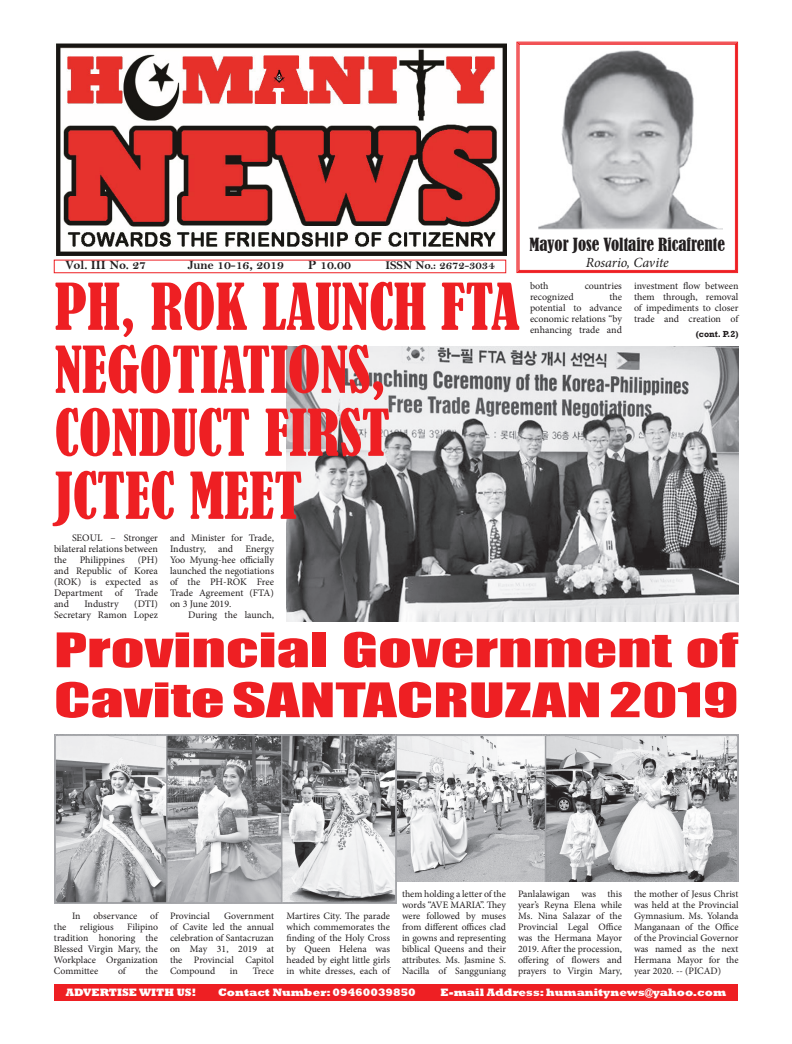
<style>
.page{position:relative;width:792px;height:1044px;background:#fff}
.page>*{position:absolute;margin:0;border:0;box-sizing:border-box;transform-origin:0 0}
.t1{font:condensed 60px/63px "Bernard";color:#ee1f23}
.t2{font:44px/50px "Impact";color:#ee1f23;scale:1.5 1}
.t3{font:condensed 17px "Bernard";color:#231f20}
.t4{font:italic 14px "Minion Pro";letter-spacing:-.005em;color:#231f20}
.t5{font:13px "Bell MT Bold";color:#231f20}
.t6{font:12px "Bell MT Bold";color:#231f20}
.t7{font:800 11px "Rockwell";color:#fff}
.t8{font:10px/11px "Minion Pro";color:#231f20;text-align:justify}
.t9{font:9.8px/11px "Minion Pro";color:#231f20;text-align:justify}
.t10{font:700 9px "Rockwell";color:#231f20}
</style>
<div class="page">
<img style="left:287px;top:347px;width:451px;height:274px">
<div style="left:54px;top:984px;width:684px;height:17px;background:#ee1f23"></div>
<div style="left:54px;top:260px;width:452px;height:13px;border:1px solid #ee1f23"></div>
<img style="left:56px;top:43px;width:451px;height:213px">
<svg style="left:516px;top:41px;width:222px;height:232px"></svg>
<div style="left:519px;top:44px;width:217px;height:227px;border:1px solid #ee1f23"></div>
<img style="left:396px;top:734px;width:342px;height:148px">
<img style="left:55px;top:734px;width:341px;height:169px">
<h3 class="t5" style="left:65px;top:257px;width:82px">Vol. III No. 27</h3>
<h3 class="t5" style="left:188px;top:257px;width:98px">June 10-16, 2019</h3>
<h3 class="t5" style="left:308px;top:257px;width:44px">P 10.00</h3>
<p class="t6" style="left:385px;top:258px;width:111px">ISSN No.: 2672-3034</p>
<h1 class="t1" style="left:54px;top:276px;width:467px">PH, ROK LAUNCH FTA<br>NEGOTIATIONS,<br>CONDUCT FIRST<br>JCTEC MEET</h1>
<p class="t8" style="left:54px;top:532px;width:106px;text-indent:18px">SEOUL – Stronger bilateral relations between the</p>
<p class="t8" style="left:170px;top:532px;width:106px">and Minister for Trade, Industry, and Energy Yoo Myung-hee officially launched the negotiations of the PH-ROK Free Trade Agreement (FTA) on 3 June 2019.</p>
<p class="t8" style="left:188px;top:609px;width:87px">During the launch,</p>
<p class="t8" style="left:80px;top:554px;width:47px">Philippines</p>
<p class="t8" style="left:54px;top:554px;width:106px;text-indent:84px">(PH) and Republic of Korea (ROK) is expected as Department of Trade and</p>
<p class="t8" style="left:84px;top:598px;width:36px">Industry</p>
<p class="t8" style="left:54px;top:598px;width:106px;text-align:right">(DTI)<br>Secretary Ramon Lopez</p>
<h3 class="t3" style="left:529px;top:234px;width:197px">Mayor Jose Voltaire Ricafrente</h3>
<h3 class="t4" style="left:586px;top:253px;width:85px">Rosario, Cavite</h3>
<p class="t8" style="left:530px;top:280px;width:20px">both</p>
<p class="t8" style="left:585px;top:280px;width:39px">countries</p>
<p class="t8" style="left:530px;top:291px;width:45px">recognized</p>
<p class="t8" style="left:530px;top:291px;width:94px;text-indent:79px">the potential to advance economic relations “by enhancing trade and</p>
<p class="t8" style="left:634px;top:280px;width:106px">investment flow between them through, removal of impediments to closer trade and creation of</p>
<p class="t10" style="left:696px;top:329px;width:44px">(cont. P.2)</p>
<h2 class="t2" style="left:54px;top:624px;width:458px">Provincial Government of<br>Cavite SANTACRUZAN 2019</h2>
<p class="t9" style="left:72px;top:910px;width:10px">In</p>
<p class="t9" style="left:93px;top:910px;width:46px">observance</p>
<p class="t9" style="left:150px;top:910px;width:9px">of</p>
<p class="t9" style="left:54px;top:921px;width:106px;text-indent:73px">Filipino tradition honoring the Blessed Virgin Mary, the Workplace Organization Committee</p>
<p class="t9" style="left:54px;top:921px;width:14px">the</p>
<p class="t9" style="left:80px;top:921px;width:35px">religious</p>
<p class="t9" style="left:118px;top:965px;width:9px">of</p>
<p class="t9" style="left:146px;top:965px;width:14px">the</p>
<p class="t9" style="left:170px;top:910px;width:41px">Provincial</p>
<p class="t9" style="left:170px;top:910px;width:106px;text-indent:54px">Government of Cavite led the annual celebration of Santacruzan on May 31, 2019 at the Provincial Capitol Compound</p>
<p class="t9" style="left:230px;top:965px;width:9px">in</p>
<p class="t9" style="left:253px;top:965px;width:23px">Trece</p>
<p class="t9" style="left:287px;top:910px;width:105px">Martires City. The parade which commemorates the finding of the Holy Cross by Queen Helena was headed by eight little girls in white dresses, each of</p>
<p class="t9" style="left:402px;top:889px;width:106px">them holding a letter of the words “AVE MARIA”. They were followed by muses from different offices clad in gowns and representing biblical Queens and their attributes. Ms. Jasmine S.<br>Nacilla of Sangguniang</p>
<p class="t9" style="left:518px;top:889px;width:106px">Panlalawigan was this year’s Reyna Elena while Ms. Nina Salazar of the Provincial Legal Office was the Hermana Mayor 2019. After the procession, offering of flowers and prayers to Virgin Mary,</p>
<p class="t9" style="left:634px;top:889px;width:106px">the mother of Jesus Christ was held at the Provincial Gymnasium. Ms. Yolanda Manganaan of the Office of the Provincial Governor was named as the next Hermana Mayor for the year 2020. -- (PICAD)</p>
<p class="t7" style="left:66px;top:986px;width:132px">ADVERTISE WITH US!</p>
<p class="t7" style="left:218px;top:986px;width:199px">Contact Number: 09460039850</p>
<p class="t7" style="left:441px;top:986px;width:287px">E-mail Address: humanitynews@yahoo.com</p>
</div>
